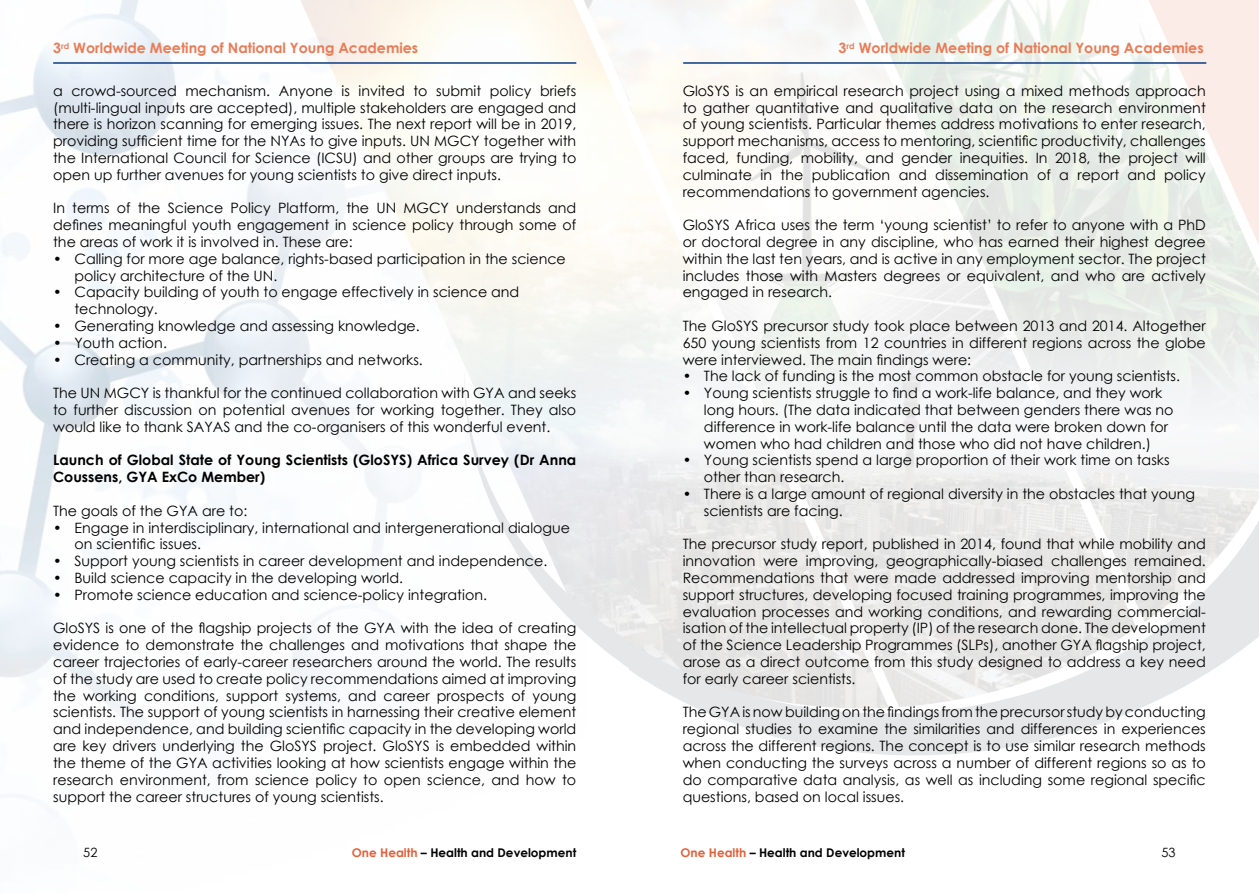
<style>
.page{position:relative;width:1259px;height:893px;background:#fff}
.page>*{position:absolute;margin:0;border:0;box-sizing:border-box;transform-origin:0 0}
.t1{font:14.25px/16.8px "Century Gothic";color:#000;text-align:justify}
.t2{font:700 14.25px "Century Gothic";color:#ea7c57}
.t3{font:700 14.25px/16.8px "Century Gothic";color:#000}
.t4{font:12.75px "Century Gothic";color:#000}
.t5{font:700 12px "Century Gothic";color:#000}
.s1{color:#e55e37}
</style>
<div class="page">
<img style="left:629px;top:0;width:507px;height:154px">
<img style="left:629px;top:130px;width:260px;height:24px">
<svg style="left:629px;top:154px;width:630px;height:602px"></svg>
<hr style="left:683px;top:62px;width:523px;height:2px;background:#0c3a84">
<img style="left:587px;top:0;width:42px;height:100px">
<svg style="left:587px;top:225px;width:42px;height:443px"></svg>
<img style="left:0;top:0;width:587px;height:798px">
<hr style="left:53px;top:62px;width:523px;height:2px;background:#0c3a84">
<p class="t2" style="left:53px;top:37px;width:366px">3<sup>rd</sup> Worldwide Meeting of National Young Academies</p>
<p class="t1" style="left:53px;top:82px;width:525px">a crowd-sourced mechanism. Anyone is invited to submit policy briefs (multi-lingual inputs are accepted), multiple stakeholders are engaged and there is horizon scanning for emerging issues. The next report will be in 2019, providing sufficient time for the NYAs to give inputs. UN MGCY together with the International Council for Science (ICSU) and other groups are trying to open up further avenues for young scientists to give direct inputs.</p>
<p class="t1" style="left:53px;top:200px;width:525px">In terms of the Science Policy Platform, the UN MGCY understands and defines meaningful youth engagement in science policy through some of the areas of work it is involved in. These are:</p>
<p class="t1" style="left:74px;top:250px;width:493px;text-indent:-21px">• Calling for more age balance, rights-based participation in the science policy architecture of the UN.</p>
<p class="t1" style="left:74px;top:284px;width:446px;text-indent:-21px">• Capacity building of youth to engage effectively in science and technology.</p>
<p class="t1" style="left:53px;top:317px;width:368px">• Generating knowledge and assessing knowledge.</p>
<p class="t1" style="left:53px;top:334px;width:115px">• Youth action.</p>
<p class="t1" style="left:53px;top:351px;width:371px">• Creating a community, partnerships and networks.</p>
<p class="t1" style="left:53px;top:384px;width:524px">The UN MGCY is thankful for the continued collaboration with GYA and seeks to further discussion on potential avenues for working together. They also would like to thank SAYAS and the co-organisers of this wonderful event.</p>
<p class="t3" style="left:53px;top:451px;width:525px">Launch of Global State of Young Scientists (GloSYS) Africa Survey (Dr Anna<br>Coussens, GYA ExCo Member)</p>
<p class="t1" style="left:53px;top:502px;width:196px">The goals of the GYA are to:</p>
<p class="t1" style="left:74px;top:519px;width:497px;text-indent:-21px">• Engage in interdisciplinary, international and intergenerational dialogue on scientific issues.</p>
<p class="t1" style="left:53px;top:552px;width:495px">• Support young scientists in career development and independence.</p>
<p class="t1" style="left:53px;top:569px;width:351px">• Build science capacity in the developing world.</p>
<p class="t1" style="left:53px;top:586px;width:435px">• Promote science education and science-policy integration.</p>
<p class="t1" style="left:53px;top:620px;width:525px">GloSYS is one of the flagship projects of the GYA with the idea of creating evidence to demonstrate the challenges and motivations that shape the career trajectories of early-career researchers around the world. The results of the study are used to create policy recommendations aimed at improving the working conditions, support systems, and career prospects of young scientists. The support of young scientists in harnessing their creative element and independence, and building scientific capacity in the developing world are key drivers underlying the GloSYS project. GloSYS is embedded within the theme of the GYA activities looking at how scientists engage within the research environment, from science policy to open science, and how to support the career structures of young scientists.</p>
<p class="t2" style="left:838px;top:37px;width:366px">3<sup>rd</sup> Worldwide Meeting of National Young Academies</p>
<p class="t1" style="left:682px;top:82px;width:525px">GloSYS is an empirical research project using a mixed methods approach to gather quantitative and qualitative data on the research environment of young scientists. Particular themes address motivations to enter research, support mechanisms, access to mentoring, scientific productivity, challenges faced, funding, mobility, and gender inequities. In 2018, the project will culminate in the publication and dissemination of a report and policy recommendations to government agencies.</p>
<p class="t1" style="left:682px;top:216px;width:525px">GloSYS Africa uses the term ‘young scientist’ to refer to anyone with a PhD or doctoral degree in any discipline, who has earned their highest degree within the last ten years, and is active in any employment sector. The project includes those with Masters degrees or equivalent, and who are actively engaged in research.</p>
<p class="t1" style="left:682px;top:317px;width:525px">The GloSYS precursor study took place between 2013 and 2014. Altogether 650 young scientists from 12 countries in different regions across the globe were interviewed. The main findings were:</p>
<p class="t1" style="left:682px;top:368px;width:499px">• The lack of funding is the most common obstacle for young scientists.</p>
<p class="t1" style="left:704px;top:384px;width:471px;text-align:left;text-indent:-21px">• Young scientists struggle to find a work-life balance, and they work long hours. (The data indicated that between genders there was no difference in work-life balance until the data were broken down for women who had children and those who did not have children.)</p>
<p class="t1" style="left:704px;top:452px;width:467px;text-indent:-21px">• Young scientists spend a large proportion of their work time on tasks other than research.</p>
<p class="t1" style="left:704px;top:485px;width:493px;text-indent:-21px">• There is a large amount of regional diversity in the obstacles that young scientists are facing.</p>
<p class="t1" style="left:682px;top:536px;width:525px">The precursor study report, published in 2014, found that while mobility and innovation were improving, geographically-biased challenges remained.<br>Recommendations that were made addressed improving mentorship and support structures, developing focused training programmes, improving the evaluation processes and working conditions, and rewarding commercial&shy;isation of the intellectual property (IP) of the research done. The development of the Science Leadership Programmes (SLPs), another GYA flagship project, arose as a direct outcome from this study designed to address a key need for early career scientists.</p>
<p class="t1" style="left:682px;top:704px;width:525px">The GYA is now building on the findings from the precursor study by conducting regional studies to examine the similarities and differences in experiences across the different regions. The concept is to use similar research methods when conducting the surveys across a number of different regions so as to do comparative data analysis, as well as including some regional specific questions, based on local issues.</p>
<p class="t4" style="left:83px;top:843px;width:16px">52</p>
<p class="t5" style="left:680px;top:844px;width:226px"><span class="s1">One Health</span> – Health and Development</p>
<p class="t5" style="left:352px;top:844px;width:226px"><span class="s1">One Health</span> – Health and Development</p>
<p class="t4" style="left:1161px;top:843px;width:16px">53</p>
</div>
